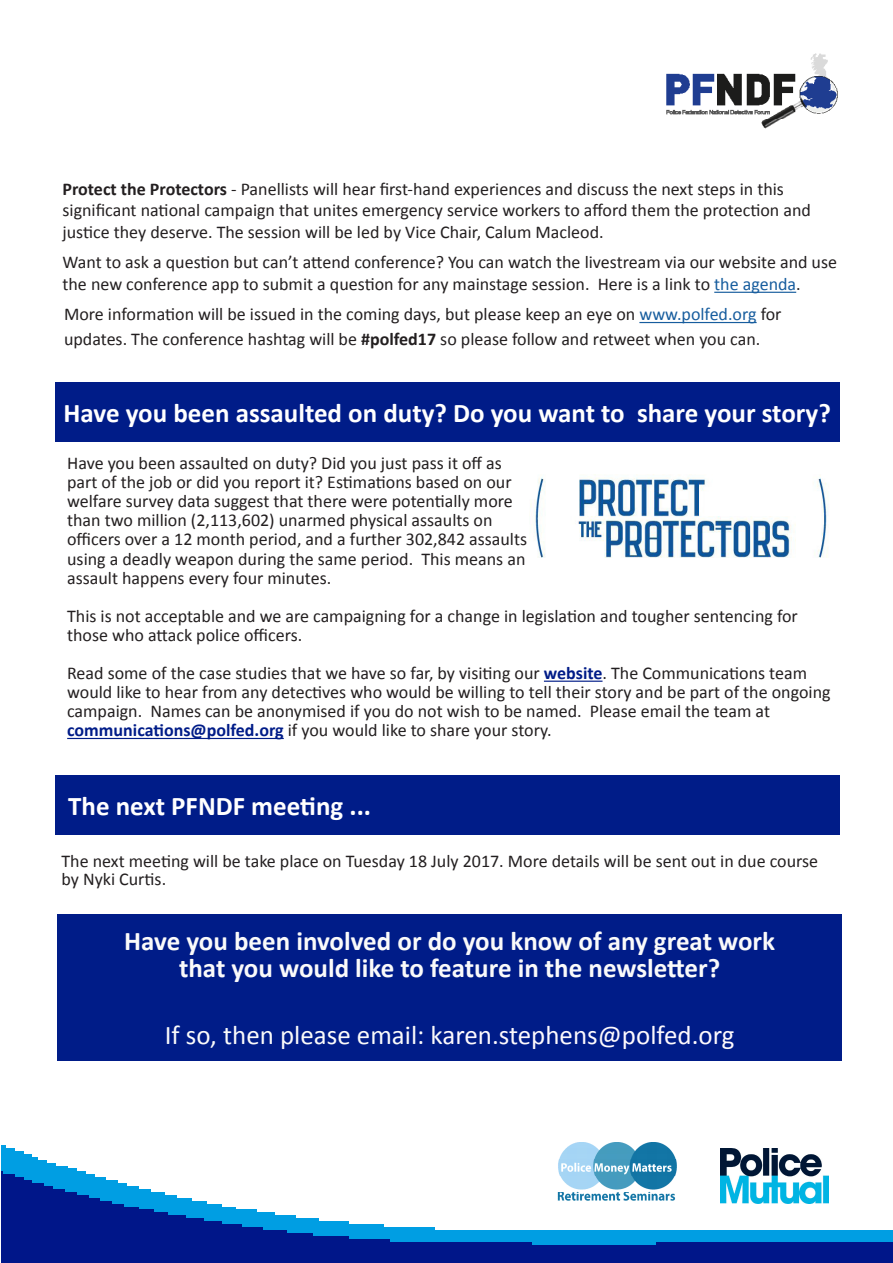
<style>
.page{position:relative;width:893px;height:1263px;background:#fff}
.page>*{position:absolute;margin:0;border:0;box-sizing:border-box;transform-origin:0 0}
.text_1{font:700 27px/27px "Calibri";color:#fafafa;text-align:center}
.text_1-2{font:700 27px "Calibri";color:#fff}
.text_1-3{font:27px "Calibri";color:#fdf9fd}
.text_1-4{font:18px/19px "Calibri";color:#231f20}
.s1{font-weight:700}
.s2{color:#175d9e}
.s3{font-weight:700;color:#001c88}
.s4{color:#fafafa}
</style>
<div class="page">
<img style="left:666px;top:53px;width:172px;height:76px">
<img style="left:1px;top:1145px;width:892px;height:118px">
<img style="left:557px;top:1142px;width:120px;height:62px">
<img style="left:720px;top:1149px;width:108px;height:54px">
<div style="left:55px;top:775px;width:785px;height:59px;background:#001c88"></div>
<hr style="left:714px;top:292px;width:82px;height:1px;background:#175d9e">
<hr style="left:639px;top:322px;width:118px;height:1px;background:#175d9e">
<hr style="left:544px;top:681px;width:58px;height:1px;background:#001c88">
<hr style="left:67px;top:738px;width:217px;height:1px;background:#001c88">
<div style="left:55px;top:382px;width:785px;height:60px;background:#001c88"></div>
<img style="left:530px;top:474px;width:298px;height:84px">
<div style="left:57px;top:914px;width:785px;height:146px;background:#001c88"></div>
<p class="text_1-4" style="left:63px;top:178px;width:750px;line-height:21.8px"><span class="s1">Protect the Protectors</span> - Panellists will hear first-hand experiences and discuss the next steps in this significant national campaign that unites emergency service workers to afford them the protection and justice they deserve. The session will be led by Vice Chair, Calum Macleod.</p>
<p class="text_1-4" style="left:63px;top:252px;width:776px;line-height:21.8px">Want to ask a question but can’t attend conference? You can watch the livestream via our website and use the new conference app to submit a question for any mainstage session. Here is a link to <span class="s2">the agenda</span>.</p>
<p class="text_1-4" style="left:64px;top:302px;width:719px;line-height:24.8px">More information will be issued in the coming days, but please keep an eye on <span class="s2">www.polfed.org</span> for updates. The conference hashtag will be <span class="s1">#polfed17</span> so please follow and retweet when you can.</p>
<p class="text_1-2" style="left:64px;top:396px;width:769px">Have you been assaulted on duty? Do you want to share your story?</p>
<p class="text_1-4" style="left:67px;top:454px;width:461px">Have you been assaulted on duty? Did you just pass it off as part of the job or did you report it? Estimations based on our welfare survey data suggest that there were potentially more than two million (2,113,602) unarmed physical assaults on officers over a 12 month period, and a further 302,842 assaults using a deadly weapon during the same period. This means an assault happens every four minutes.</p>
<p class="text_1-4" style="left:67px;top:606px;width:732px">This is not acceptable and we are campaigning for a change in legislation and tougher sentencing for those who attack police officers.</p>
<p class="text_1-4" style="left:67px;top:664px;width:765px">Read some of the case studies that we have so far, by visiting our <span class="s3">website</span>. The Communications team would like to hear from any detectives who would be willing to tell their story and be part of the ongoing campaign. Names can be anonymised if you do not wish to be named. Please email the team at <span class="s3">communications@polfed.org</span> if you would like to share your story.</p>
<p class="text_1-2" style="left:68px;top:789px;width:304px">The next PFNDF meeting ...</p>
<p class="text_1-4" style="left:62px;top:851px;width:758px;line-height:18.3px">The next meeting will be take place on Tuesday 18 July 2017. More details will be sent out in due course by Nyki Curtis.</p>
<p class="text_1" style="left:124px;top:928px;width:652px">Have you been involved or do you know of any great work that you would like to feature in the newsletter?</p>
<p class="text_1-3" style="left:165px;top:1018px;width:571px"><span class="s4">If so, then please email: k</span>aren.stephens@polfed.org</p>
</div>
